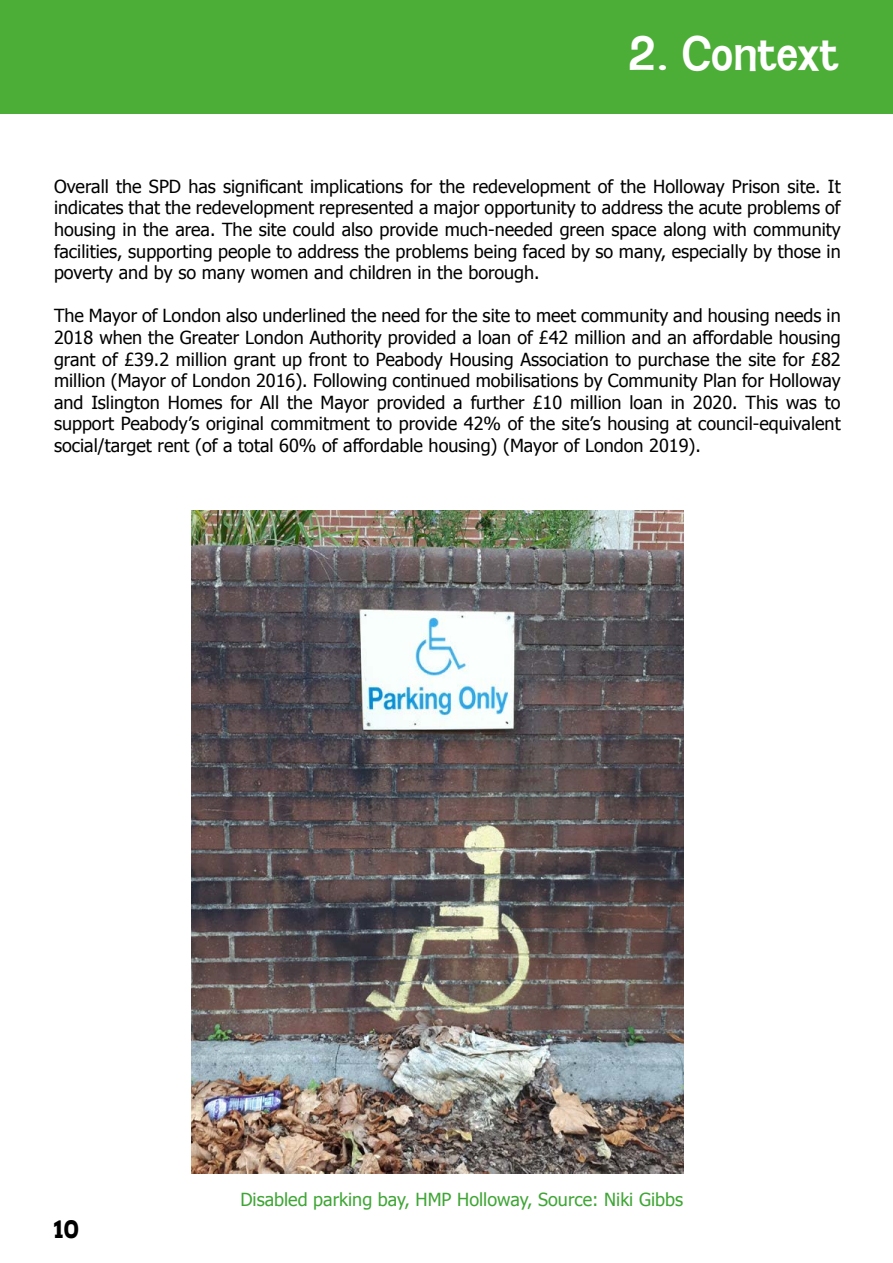
<style>
.page{position:relative;width:893px;height:1263px;background:#fff}
.page>*{position:absolute;margin:0;border:0;box-sizing:border-box;transform-origin:0 0}
.t1{font:42px "Baileywick JF Gothic";color:#fff}
.t2{font:700 24px "Arvo";color:#000}
.t3{font:18px/21.6px "Tahoma";color:#000;text-align:justify}
.t4{font:18px "Tahoma";color:#3fa535}
</style>
<div class="page">
<div style="left:1px;top:0;width:892px;height:113px;background:#4dae37"></div>
<img style="left:192px;top:511px;width:491px;height:663px">
<h1 class="t1" style="left:628px;top:26px;width:213px">2. Context</h1>
<p class="t3" style="left:54px;top:175px;width:788px">Overall the SPD has significant implications for the redevelopment of the Holloway Prison site. It indicates that the redevelopment represented a major opportunity to address the acute problems of housing in the area. The site could also provide much-needed green space along with community facilities, supporting people to address the problems being faced by so many, especially by those in poverty and by so many women and children in the borough.</p>
<p class="t3" style="left:54px;top:304px;width:788px">The Mayor of London also underlined the need for the site to meet community and housing needs in 2018 when the Greater London Authority provided a loan of £42 million and an affordable housing grant of £39.2 million grant up front to Peabody Housing Association to purchase the site for £82 million (Mayor of London 2016). Following continued mobilisations by Community Plan for Holloway and Islington Homes for All the Mayor provided a further £10 million loan in 2020. This was to support Peabody’s original commitment to provide 42% of the site’s housing at council-equivalent social/target rent (of a total 60% of affordable housing) (Mayor of London 2019).</p>
<h2 class="t2" style="left:54px;top:1214px;width:26px">10</h2>
<p class="t4" style="left:240px;top:1188px;width:444px">Disabled parking bay, HMP Holloway, Source: Niki Gibbs</p>
</div>
